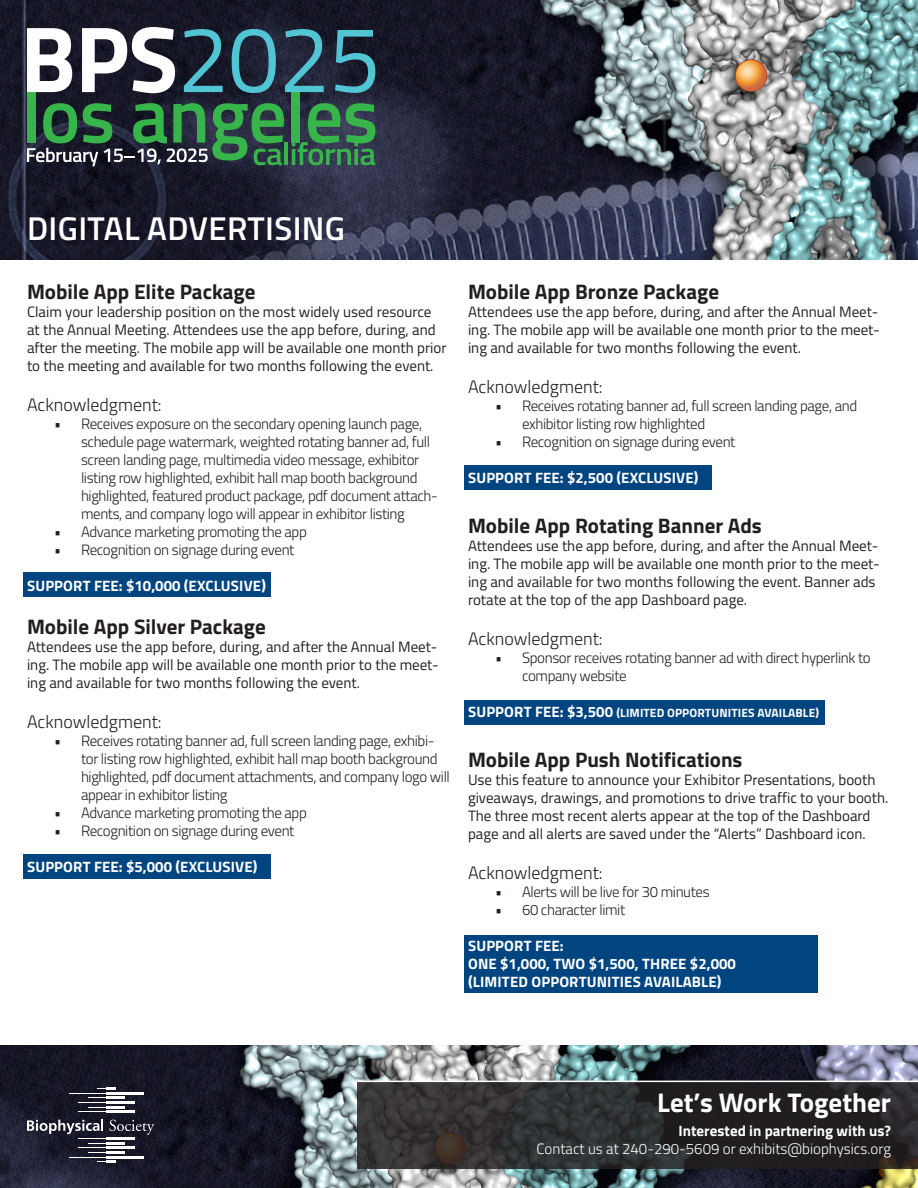
<style>
.page{position:relative;width:918px;height:1188px;background:#fff}
.page>*{position:absolute;margin:0;border:0;box-sizing:border-box;transform-origin:0 0}
.t1{font:600 33px "Titillium";letter-spacing:.01em;color:#fff}
.t2{font:700 27px "Titillium";color:#fff}
.t3{font:700 21px "Titillium";color:#231f20}
.t4{font:300 18px "Titillium";color:#231f20}
.t5{font:15px/18px "Titillium";color:#231f20}
.t6{font:300 15px/18px "Titillium";letter-spacing:-.025em;color:#231f20}
.t7{font:700 15px/18px "Titillium";letter-spacing:.01em;color:#fff}
.t8{font:300 15px/18px "Titillium";color:#fff;text-align:right}
.t9{font:700 12px "Titillium";letter-spacing:.01em;color:#fff}
.s1{font-size:15px}
.s2{font-weight:700}
</style>
<div class="page">
<div style="left:24px;top:572px;width:247px;height:25px;background:#004580"></div>
<div style="left:24px;top:854px;width:247px;height:25px;background:#004580"></div>
<div style="left:464px;top:465px;width:248px;height:25px;background:#004580"></div>
<div style="left:464px;top:700px;width:361px;height:25px;background:#004580"></div>
<div style="left:464px;top:935px;width:354px;height:58px;background:#004580"></div>
<img style="left:0;top:0;width:918px;height:259px">
<div style="left:27px;top:88px;width:8px;height:55px;background:#38b54a"></div>
<div style="left:292px;top:88px;width:8px;height:55px;background:#38b54a"></div>
<svg style="left:27px;top:28px;width:45px;height:64px"></svg>
<svg style="left:82px;top:27px;width:93px;height:66px"></svg>
<svg style="left:184px;top:29px;width:39px;height:63px;background:#2a5261"></svg>
<svg style="left:232px;top:29px;width:44px;height:64px;background:#326071"></svg>
<svg style="left:285px;top:29px;width:39px;height:63px;background:#335c6e"></svg>
<svg style="left:335px;top:30px;width:40px;height:63px;background:#2e5b6c"></svg>
<hr style="left:284px;top:142px;width:4px;height:23px;background:#38b54a">
<svg style="left:292px;top:103px;width:83px;height:62px;background:#36754d"></svg>
<svg style="left:27px;top:103px;width:257px;height:63px;background:#335f45"></svg>
<img style="left:0;top:1045px;width:918px;height:143px">
<hr style="left:106px;top:1111px;width:29px;height:2px;background:#fff">
<hr style="left:106px;top:1102px;width:29px;height:2px;background:#fff">
<hr style="left:106px;top:1092px;width:38px;height:2px;background:#fff">
<svg style="left:97px;top:1088px;width:19px;height:2px"></svg>
<hr style="left:69px;top:1093px;width:37px;height:1px;background:#fff">
<svg style="left:78px;top:1097px;width:47px;height:16px"></svg>
<hr style="left:106px;top:1151px;width:19px;height:3px;background:#fff">
<hr style="left:106px;top:1156px;width:38px;height:2px;background:#fff">
<svg style="left:97px;top:1161px;width:19px;height:2px"></svg>
<hr style="left:69px;top:1157px;width:37px;height:1px;background:#fff">
<svg style="left:27px;top:1120px;width:127px;height:33px;background:#454552"></svg>
<svg style="left:357px;top:1082px;width:561px;height:87px;background:#2b2a2b"></svg>
<hr style="left:357px;top:1081px;width:561px;height:1px;background:#fff">
<p class="t1" style="left:27px;top:203px;width:320px">DIGITAL ADVERTISING</p>
<p class="t3" style="left:27px;top:276px;width:230px">Mobile App Elite Package</p>
<p class="t5" style="left:27px;top:302px;width:421px">Claim your leadership position on the most widely used resource at the Annual Meeting. Attendees use the app before, during, and after the meeting. The mobile app will be available one month prior to the meeting and available for two months following the event.</p>
<p class="t4" style="left:27px;top:392px;width:136px">Acknowledgment:</p>
<p class="t6" style="left:81px;top:414px;width:358px;text-indent:-27px">• Receives exposure on the secondary opening launch page, schedule page watermark, weighted rotating banner ad, full screen landing page, multimedia video message, exhibitor listing row highlighted, exhibit hall map booth background highlighted, featured product package, pdf document attach&shy;ments, and company logo will appear in exhibitor listing</p>
<p class="t6" style="left:54px;top:522px;width:254px">• Advance marketing promoting the app</p>
<p class="t6" style="left:54px;top:540px;width:242px">• Recognition on signage during event</p>
<p class="t7" style="left:27px;top:576px;width:240px">SUPPORT FEE: $10,000 (EXCLUSIVE)</p>
<p class="t3" style="left:27px;top:611px;width:240px">Mobile App Silver Package</p>
<p class="t5" style="left:27px;top:637px;width:413px;text-align:justify">Attendees use the app before, during, and after the Annual Meet&shy;ing. The mobile app will be available one month prior to the meet&shy;ing and available for two months following the event.</p>
<p class="t4" style="left:27px;top:708px;width:136px">Acknowledgment:</p>
<p class="t6" style="left:81px;top:731px;width:370px;text-indent:-27px">• Receives rotating banner ad, full screen landing page, exhibi&shy;tor listing row highlighted, exhibit hall map booth background highlighted, pdf document attachments, and company logo will appear in exhibitor listing</p>
<p class="t6" style="left:54px;top:803px;width:254px">• Advance marketing promoting the app</p>
<p class="t6" style="left:54px;top:821px;width:242px">• Recognition on signage during event</p>
<p class="t7" style="left:27px;top:857px;width:232px">SUPPORT FEE: $5,000 (EXCLUSIVE)</p>
<p class="t3" style="left:468px;top:276px;width:253px">Mobile App Bronze Package</p>
<p class="t5" style="left:468px;top:302px;width:413px;text-align:justify">Attendees use the app before, during, and after the Annual Meet&shy;ing. The mobile app will be available one month prior to the meet&shy;ing and available for two months following the event.</p>
<p class="t4" style="left:468px;top:374px;width:136px">Acknowledgment:</p>
<p class="t6" style="left:522px;top:396px;width:337px;text-indent:-27px">• Receives rotating banner ad, full screen landing page, and exhibitor listing row highlighted</p>
<p class="t6" style="left:495px;top:432px;width:242px">• Recognition on signage during event</p>
<p class="t7" style="left:468px;top:468px;width:232px">SUPPORT FEE: $2,500 (EXCLUSIVE)</p>
<p class="t3" style="left:468px;top:510px;width:295px">Mobile App Rotating Banner Ads</p>
<p class="t5" style="left:468px;top:536px;width:413px">Attendees use the app before, during, and after the Annual Meet&shy;ing. The mobile app will be available one month prior to the meet&shy;ing and available for two months following the event. Banner ads rotate at the top of the app Dashboard page.</p>
<p class="t4" style="left:468px;top:626px;width:136px">Acknowledgment:</p>
<p class="t6" style="left:522px;top:648px;width:350px;text-indent:-27px">• Sponsor receives rotating banner ad with direct hyperlink to company website</p>
<p class="t9" style="left:468px;top:704px;width:353px"><span class="s1">SUPPORT FEE: $3,500</span> (LIMITED OPPORTUNITIES AVAILABLE)</p>
<p class="t3" style="left:468px;top:744px;width:276px">Mobile App Push Notifications</p>
<p class="t5" style="left:468px;top:770px;width:422px">Use this feature to announce your Exhibitor Presentations, booth giveaways, drawings, and promotions to drive traffic to your booth.<br>The three most recent alerts appear at the top of the Dashboard page and all alerts are saved under the “Alerts” Dashboard icon.</p>
<p class="t4" style="left:468px;top:860px;width:136px">Acknowledgment:</p>
<p class="t6" style="left:495px;top:882px;width:216px">• Alerts will be live for 30 minutes</p>
<p class="t6" style="left:495px;top:900px;width:132px">• 60 character limit</p>
<p class="t7" style="left:468px;top:936px;width:269px">SUPPORT FEE:<br>ONE $1,000, TWO $1,500, THREE $2,000 (LIMITED OPPORTUNITIES AVAILABLE)</p>
<p class="t2" style="left:657px;top:1081px;width:235px">Let’s Work Together</p>
<p class="t8" style="left:537px;top:1121px;width:356px"><span class="s2">Interested in partnering with us?<br></span>Contact us at 240-290-5609 or exhibits@biophysics.org</p>
</div>
